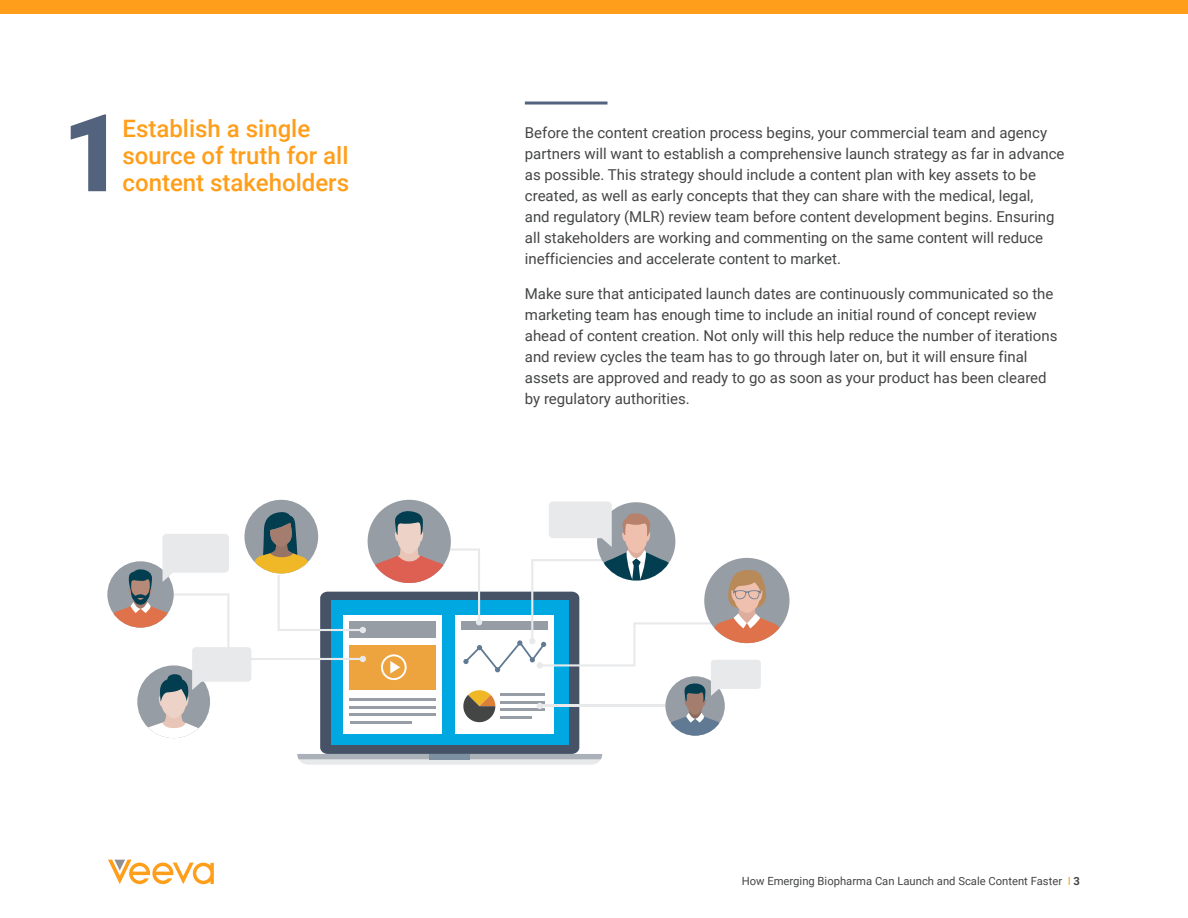
<style>
.page{position:relative;width:1188px;height:918px;background:#fff}
.page>*{position:absolute;margin:0;border:0;box-sizing:border-box;transform-origin:0 0}
.t1{font:900 108px "Roboto";color:#53627d}
.t2{font:500 24px/27px "Roboto";color:#ff9e1a}
.t3{font:15px/21px "Roboto";color:#444545}
.t4{font:11.25px "Roboto";color:#444545}
.s1{color:#ff9e1a}
.s2{font-weight:700}
</style>
<div class="page">
<div style="left:0;top:0;width:1188px;height:14px;background:#ff9e1a"></div>
<svg style="left:108px;top:860px;width:106px;height:24px"></svg>
<hr style="left:525px;top:102px;width:83px;height:3px;background:#53627d">
<div style="left:704px;top:558px;width:86px;height:85px;background:#979da4;border-radius:50%"></div>
<svg style="left:108px;top:501px;width:676px;height:264px"></svg>
<h1 class="t1" style="left:62px;top:77px;width:64px">1</h1>
<h2 class="t2" style="left:123px;top:114px;width:228px">Establish a single source of truth for all</h2>
<h2 class="t2" style="left:123px;top:168px;width:228px">content stakeholders</h2>
<p class="t3" style="left:525px;top:122px;width:541px">Before the content creation process begins, your commercial team and agency partners will want to establish a comprehensive launch strategy as far in advance as possible. This strategy should include a content plan with key assets to be created, as well as early concepts that they can share with the medical, legal,<br>and regulatory (MLR) review team before content development begins. Ensuring all stakeholders are working and commenting on the same content will reduce inefficiencies and accelerate content to market.</p>
<p class="t3" style="left:525px;top:282px;width:534px">Make sure that anticipated launch dates are continuously communicated so the marketing team has enough time to include an initial round of concept review ahead of content creation. Not only will this help reduce the number of iterations and review cycles the team has to go through later on, but it will ensure final assets are approved and ready to go as soon as your product has been cleared by regulatory authorities.</p>
<p class="t4" style="left:742px;top:873px;width:340px">How Emerging Biopharma Can Launch and Scale Content Faster <span class="s1">I</span> <span class="s2">3</span></p>
</div>
